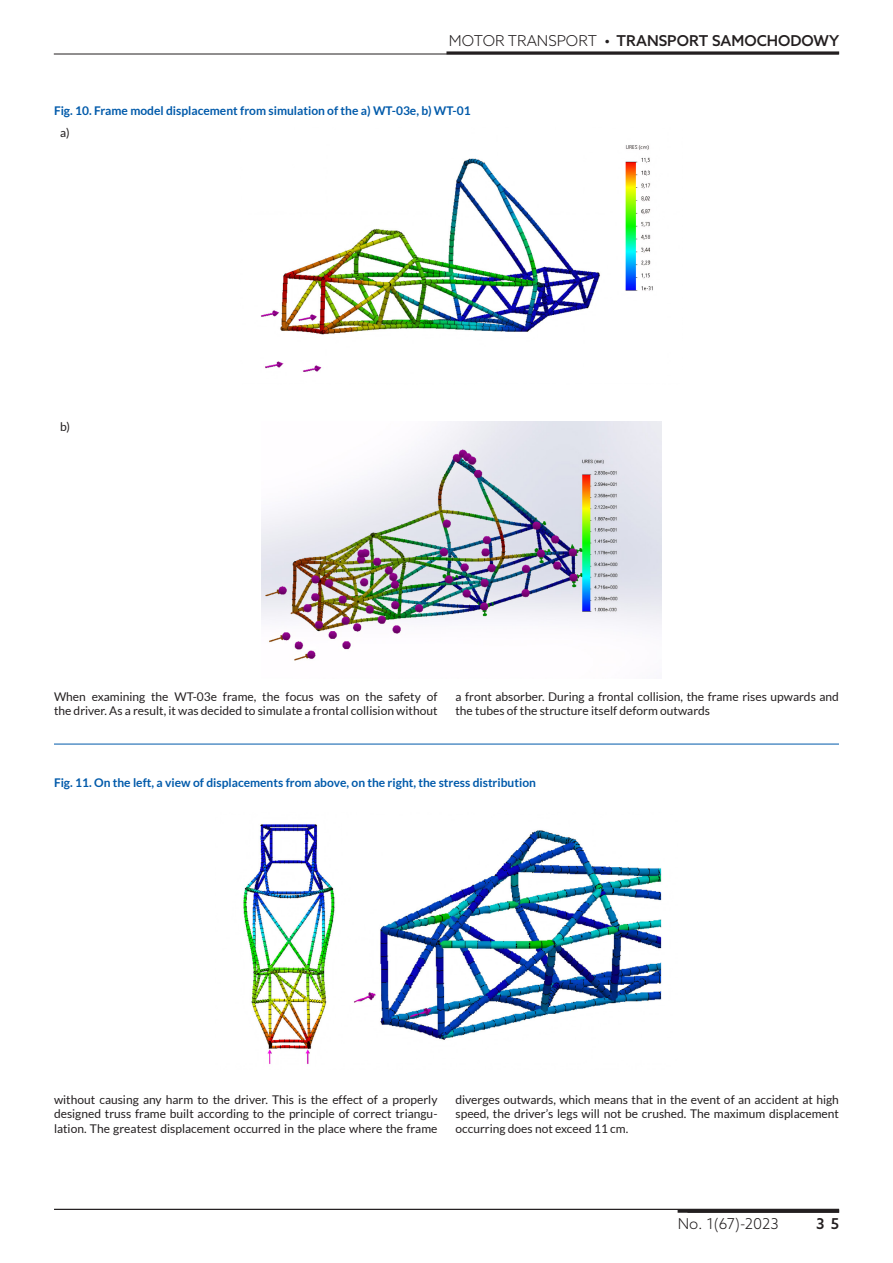
<style>
.page{position:relative;width:893px;height:1263px;background:#fff}
.page>*{position:absolute;margin:0;border:0;box-sizing:border-box;transform-origin:0 0}
.t1{font:500 15px "Azo Sans";color:#231f20}
.t2{font:300 15px "Azo Sans";color:#231f20}
.t3{font:12px/14.4px "Lato";color:#231f20}
.t4{font:700 12px "Lato";color:#015aaa}
.s1{font-weight:300}
</style>
<div class="page">
<hr style="left:54px;top:54px;width:785px;height:1px;background:#231f20">
<hr style="left:446px;top:51px;width:393px;height:3px;background:#231f20">
<hr style="left:54px;top:1209px;width:785px;height:1px;background:#231f20">
<hr style="left:678px;top:1210px;width:161px;height:3px;background:#231f20">
<img style="left:261px;top:145px;width:392px;height:227px">
<img style="left:262px;top:421px;width:399px;height:240px">
<hr style="left:54px;top:744px;width:785px;height:1px;background:#015aaa">
<img style="left:243px;top:824px;width:419px;height:240px">
<p class="t1" style="left:449px;top:31px;width:392px"><span class="s1">MOTOR TRANSPORT</span> • TRANSPORT SAMOCHODOWY</p>
<p class="t4" style="left:54px;top:104px;width:418px">Fig. 10. Frame model displacement from simulation of the a) WT-03e, b) WT-01</p>
<p class="t3" style="left:60px;top:125px;width:11px">a)</p>
<p class="t3" style="left:60px;top:419px;width:12px">b)</p>
<p class="t3" style="left:54px;top:689px;width:385px">When examining the WT-03e frame, the focus was on the safety of the driver. As a result, it was decided to simulate a frontal collision without</p>
<p class="t3" style="left:455px;top:689px;width:385px">a front absorber. During a frontal collision, the frame rises upwards and the tubes of the structure itself deform outwards</p>
<p class="t4" style="left:54px;top:776px;width:483px">Fig. 11. On the left, a view of displacements from above, on the right, the stress distribution</p>
<p class="t3" style="left:54px;top:1092px;width:385px;text-align:justify">without causing any harm to the driver. This is the effect of a properly designed truss frame built according to the principle of correct triangu&shy;lation. The greatest displacement occurred in the place where the frame</p>
<p class="t3" style="left:455px;top:1092px;width:385px;text-align:justify">diverges outwards, which means that in the event of an accident at high speed, the driver’s legs will not be crushed. The maximum displacement occurring does not exceed 11 cm.</p>
<p class="t2" style="left:678px;top:1214px;width:102px">No. 1(67)-2023</p>
<p class="t1" style="left:816px;top:1214px;width:24px">3 5</p>
</div>
